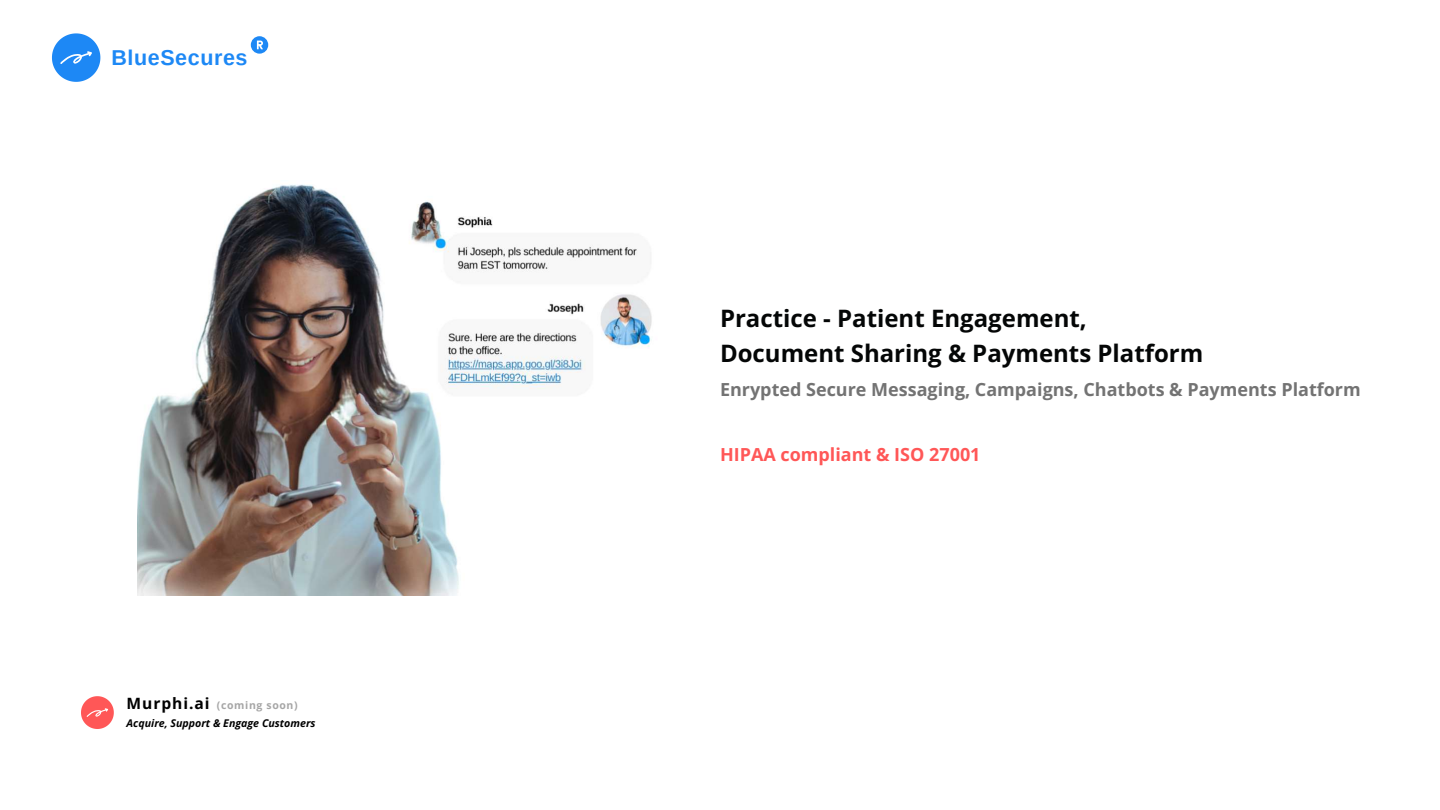
<style>
.page{position:relative;width:1440px;height:810px;background:#fff}
.page>*{position:absolute;margin:0;border:0;box-sizing:border-box;transform-origin:0 0}
.t1{font:700 24px/35.2px "Open Sans";color:#040606}
.t2{font:700 21.5px "Arimo";letter-spacing:.025em;color:#1d88f5}
.t3{font:700 18px "Open Sans";color:#737373}
.t4{font:700 18px "Open Sans";color:#ff5757}
.t5{font:700 15.6px "Open Sans";letter-spacing:.06em;color:#000}
.t6{font:italic 700 10.6px "Open Sans";color:#000}
.t7{font:700 10.5px "Open Sans";letter-spacing:.06em;color:#a6a6a6}
</style>
<div class="page">
<svg style="left:251px;top:36px;width:17px;height:18px"></svg>
<svg style="left:52px;top:33px;width:48px;height:49px"></svg>
<img style="left:137px;top:184px;width:515px;height:412px">
<svg style="left:81px;top:696px;width:33px;height:33px"></svg>
<p class="t2" style="left:111px;top:45px;width:138px">BlueSecures</p>
<p class="t5" style="left:127px;top:692px;width:85px">Murphi.ai</p>
<p class="t6" style="left:127px;top:715px;width:190px">Acquire, Support &amp; Engage Customers</p>
<p class="t7" style="left:217px;top:698px;width:82px">(coming soon)</p>
<p class="t1" style="left:720px;top:300px;width:485px">Practice - Patient Engagement,<br>Document Sharing &amp; Payments Platform</p>
<p class="t3" style="left:720px;top:377px;width:642px">Enrypted Secure Messaging, Campaigns, Chatbots &amp; Payments Platform</p>
<p class="t4" style="left:720px;top:442px;width:262px">HIPAA compliant &amp; ISO 27001</p>
</div>
